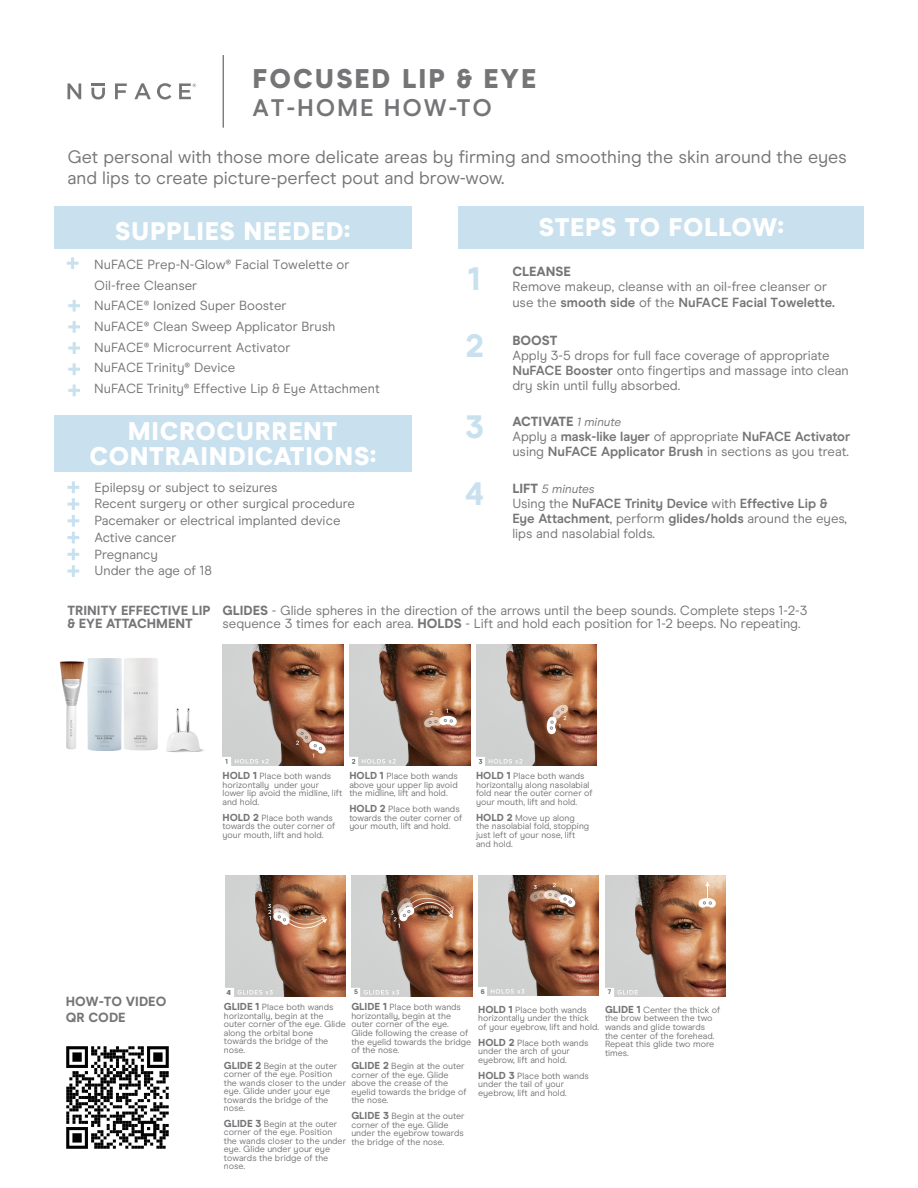
<style>
.page{position:relative;width:918px;height:1188px;background:#fff}
.page>*{position:absolute;margin:0;border:0;box-sizing:border-box;transform-origin:0 0}
.t1{font:800 32.4px "Modern Era";color:#c9e1ef}
.t2{font:900 27px "Modern Era";letter-spacing:.075em;color:#757578}
.t3{font:900 25.5px/25.5px "Modern Era";letter-spacing:.025em;color:#fff;text-align:center}
.t4{font:700 24px "Modern Era";letter-spacing:.075em;color:#757578}
.t5{font:18px/21px "Modern Era";color:#757578}
.t6{font:13.2px/20.5px "Modern Era";color:#757578}
.t7{font:700 13.2px/15px "Modern Era";letter-spacing:-.005em;color:#757578}
.t8{font:800 13.2px/13.5px "Modern Era";color:#757578}
.t9{font:italic 12px "Modern Era";color:#757578}
.t10{font:9px/8.6px "Modern Era";color:#757578}
.t11{font:800 6.75px "Modern Era";color:#757578}
.s1{font-weight:700}
.s2{font-weight:800}
.s3{font-weight:400;font-style:italic;font-size:12px}
.s4{font-weight:400}
.s5{font-weight:800;font-style:normal;font-size:13.2px}
.s6{font-weight:800;font-size:10.2px}
</style>
<div class="page">
<img style="left:59px;top:661px;width:25px;height:89px">
<svg style="left:68px;top:83px;width:13px;height:16px"></svg>
<hr style="left:91px;top:83px;width:14px;height:3px;background:#757578">
<svg style="left:91px;top:88px;width:14px;height:11px"></svg>
<svg style="left:115px;top:83px;width:12px;height:16px"></svg>
<svg style="left:134px;top:83px;width:17px;height:16px"></svg>
<svg style="left:157px;top:83px;width:14px;height:17px"></svg>
<svg style="left:179px;top:83px;width:17px;height:16px"></svg>
<hr style="left:223px;top:55px;width:1px;height:73px;background:#757578">
<div style="left:54px;top:206px;width:357px;height:43px;background:#c9e1ef"></div>
<div style="left:54px;top:415px;width:357px;height:57px;background:#c9e1ef"></div>
<div style="left:458px;top:206px;width:406px;height:43px;background:#c9e1ef"></div>
<img style="left:87px;top:658px;width:71px;height:93px">
<svg style="left:67px;top:257px;width:11px;height:12px"></svg>
<svg style="left:67px;top:481px;width:12px;height:96px"></svg>
<img style="left:223px;top:644px;width:120px;height:121px">
<img style="left:349px;top:644px;width:121px;height:121px">
<img style="left:225px;top:876px;width:121px;height:121px">
<img style="left:351px;top:875px;width:121px;height:121px">
<svg style="left:353px;top:989px;width:6px;height:6px"></svg>
<img style="left:478px;top:875px;width:121px;height:121px">
<svg style="left:480px;top:989px;width:6px;height:6px"></svg>
<img style="left:605px;top:875px;width:121px;height:121px">
<div style="left:606px;top:989px;width:7px;height:6px;background:#fff"></div>
<img style="left:476px;top:644px;width:121px;height:121px">
<img style="left:66px;top:1046px;width:103px;height:103px">
<img style="left:166px;top:708px;width:38px;height:45px">
<svg style="left:68px;top:300px;width:12px;height:12px"></svg>
<svg style="left:68px;top:321px;width:12px;height:12px"></svg>
<svg style="left:68px;top:342px;width:12px;height:12px"></svg>
<svg style="left:68px;top:363px;width:12px;height:12px"></svg>
<svg style="left:68px;top:385px;width:12px;height:11px"></svg>
<h2 class="t2" style="left:252px;top:63px;width:285px">FOCUSED LIP &amp; EYE</h2>
<h3 class="t4" style="left:252px;top:94px;width:241px">AT-HOME HOW-TO</h3>
<h3 class="t5" style="left:68px;top:147px;width:781px">Get personal with those more delicate areas by firming and smoothing the skin around the eyes and lips to create picture-perfect pout and brow-wow.</h3>
<h3 class="t3" style="left:115px;top:218px;width:236px">SUPPLIES NEEDED:</h3>
<h3 class="t6" style="left:94px;top:255px;width:287px">NuFACE Prep-N-Glow® Facial Towelette or Oil-free Cleanser<br>NuFACE® Ionized Super Booster<br>NuFACE® Clean Sweep Applicator Brush NuFACE® Microcurrent Activator<br>NuFACE Trinity® Device<br>NuFACE Trinity® Effective Lip &amp; Eye Attachment</h3>
<h3 class="t3" style="left:89px;top:418px;width:288px">MICROCURRENT<br>CONTRAINDICATIONS:</h3>
<h3 class="t6" style="left:94px;top:479px;width:262px;line-height:16.8px">Epilepsy or subject to seizures<br>Recent surgery or other surgical procedure<br>Pacemaker or electrical implanted device<br>Active cancer<br>Pregnancy<br>Under the age of 18</h3>
<h3 class="t3" style="left:539px;top:214px;width:247px">STEPS TO FOLLOW:</h3>
<h1 class="t1" style="left:468px;top:260px;width:14px">1</h1>
<h3 class="t8" style="left:512px;top:265px;width:60px">CLEANSE</h3>
<h3 class="t6" style="left:512px;top:279px;width:324px;line-height:15.5px">Remove makeup, cleanse with an oil-free cleanser or use the <span class="s1">smooth side</span> of the <span class="s1">NuFACE Facial Towelette.</span></h3>
<h1 class="t1" style="left:465px;top:326px;width:20px">2</h1>
<h3 class="t8" style="left:512px;top:334px;width:46px">BOOST</h3>
<h3 class="t6" style="left:512px;top:348px;width:338px;line-height:15px">Apply 3-5 drops for full face coverage of appropriate<br><span class="s1">NuFACE Booster</span> onto fingertips and massage into clean dry skin until fully absorbed.</h3>
<h1 class="t1" style="left:465px;top:408px;width:20px">3</h1>
<h3 class="t7" style="left:512px;top:414px;width:339px"><span class="s2">ACTIVATE</span> <span class="s3">1 minute<br></span><span class="s4">Apply a</span> mask-like layer <span class="s4">of appropriate</span> NuFACE Activator <span class="s4">using</span> NuFACE Applicator Brush <span class="s4">in sections as you treat.</span></h3>
<h1 class="t1" style="left:465px;top:474px;width:20px">4</h1>
<h3 class="t9" style="left:512px;top:482px;width:84px"><span class="s5">LIFT</span> 5 minutes</h3>
<h3 class="t6" style="left:512px;top:496px;width:336px;line-height:15px">Using the <span class="s1">NuFACE Trinity Device</span> with <span class="s1">Effective Lip &amp;<br>Eye Attachment</span>, perform <span class="s1">glides/holds</span> around the eyes, lips and nasolabial folds.</h3>
<h3 class="t8" style="left:68px;top:603px;width:145px">TRINITY EFFECTIVE LIP &amp; EYE ATTACHMENT</h3>
<h3 class="t6" style="left:223px;top:603px;width:586px;line-height:13.5px"><span class="s2">GLIDES</span> - Glide spheres in the direction of the arrows until the beep sounds. Complete steps 1-2-3 sequence 3 times for each area. <span class="s2">HOLDS</span> - Lift and hold each position for 1-2 beeps. No repeating.</h3>
<p class="t10" style="left:223px;top:772px;width:121px"><span class="s6">HOLD 1</span> Place both wands horizontally under your lower lip avoid the midline, lift and hold.</p>
<p class="t10" style="left:223px;top:814px;width:114px"><span class="s6">HOLD 2</span> Place both wands towards the outer corner of your mouth, lift and hold.</p>
<p class="t10" style="left:349px;top:772px;width:110px;text-align:justify"><span class="s6">HOLD 1</span> Place both wands above your upper lip avoid the midline, lift and hold.</p>
<p class="t10" style="left:349px;top:805px;width:114px"><span class="s6">HOLD 2</span> Place both wands towards the outer corner of your mouth, lift and hold.</p>
<p class="t10" style="left:476px;top:772px;width:118px"><span class="s6">HOLD 1</span> Place both wands horizontally along nasolabial fold near the outer corner of your mouth, lift and hold.</p>
<p class="t10" style="left:476px;top:814px;width:115px"><span class="s6">HOLD 2</span> Move up along the nasolabial fold, stopping just left of your nose, lift and hold.</p>
<h3 class="t8" style="left:66px;top:994px;width:102px;line-height:15.9px">HOW-TO VIDEO<br>QR CODE</h3>
<p class="t11" style="left:354px;top:988px;width:5px">5</p>
<p class="t11" style="left:481px;top:988px;width:6px">6</p>
<p class="t11" style="left:608px;top:988px;width:5px">7</p>
<p class="t11" style="left:227px;top:988px;width:5px">4</p>
<p class="t10" style="left:224px;top:1003px;width:124px"><span class="s6">GLIDE 1</span> Place both wands horizontally, begin at the outer corner of the eye. Glide along the orbital bone towards the bridge of the nose.</p>
<p class="t10" style="left:224px;top:1061px;width:124px"><span class="s6">GLIDE 2</span> Begin at the outer corner of the eye. Position the wands closer to the under eye. Glide under your eye towards the bridge of the nose.</p>
<p class="t10" style="left:224px;top:1119px;width:124px"><span class="s6">GLIDE 3</span> Begin at the outer corner of the eye. Position the wands closer to the under eye. Glide under your eye towards the bridge of the nose.</p>
<p class="t10" style="left:351px;top:1003px;width:121px"><span class="s6">GLIDE 1</span> Place both wands horizontally, begin at the outer corner of the eye.<br>Glide following the crease of the eyelid towards the bridge of the nose.</p>
<p class="t10" style="left:351px;top:1062px;width:117px"><span class="s6">GLIDE 2</span> Begin at the outer corner of the eye. Glide above the crease of the eyelid towards the bridge of the nose.</p>
<p class="t10" style="left:351px;top:1112px;width:115px"><span class="s6">GLIDE 3</span> Begin at the outer corner of the eye. Glide under the eyebrow towards the bridge of the nose.</p>
<p class="t10" style="left:478px;top:1005px;width:122px"><span class="s6">HOLD 1</span> Place both wands horizontally under the thick of your eyebrow, lift and hold.</p>
<p class="t10" style="left:478px;top:1038px;width:112px"><span class="s6">HOLD 2</span> Place both wands under the arch of your eyebrow, lift and hold.</p>
<p class="t10" style="left:478px;top:1071px;width:112px"><span class="s6">HOLD 3</span> Place both wands under the tail of your eyebrow, lift and hold.</p>
<p class="t10" style="left:605px;top:1005px;width:117px"><span class="s6">GLIDE 1</span> Center the thick of the brow between the two wands and glide towards the center of the forehead.<br>Repeat this glide two more times.</p>
</div>
